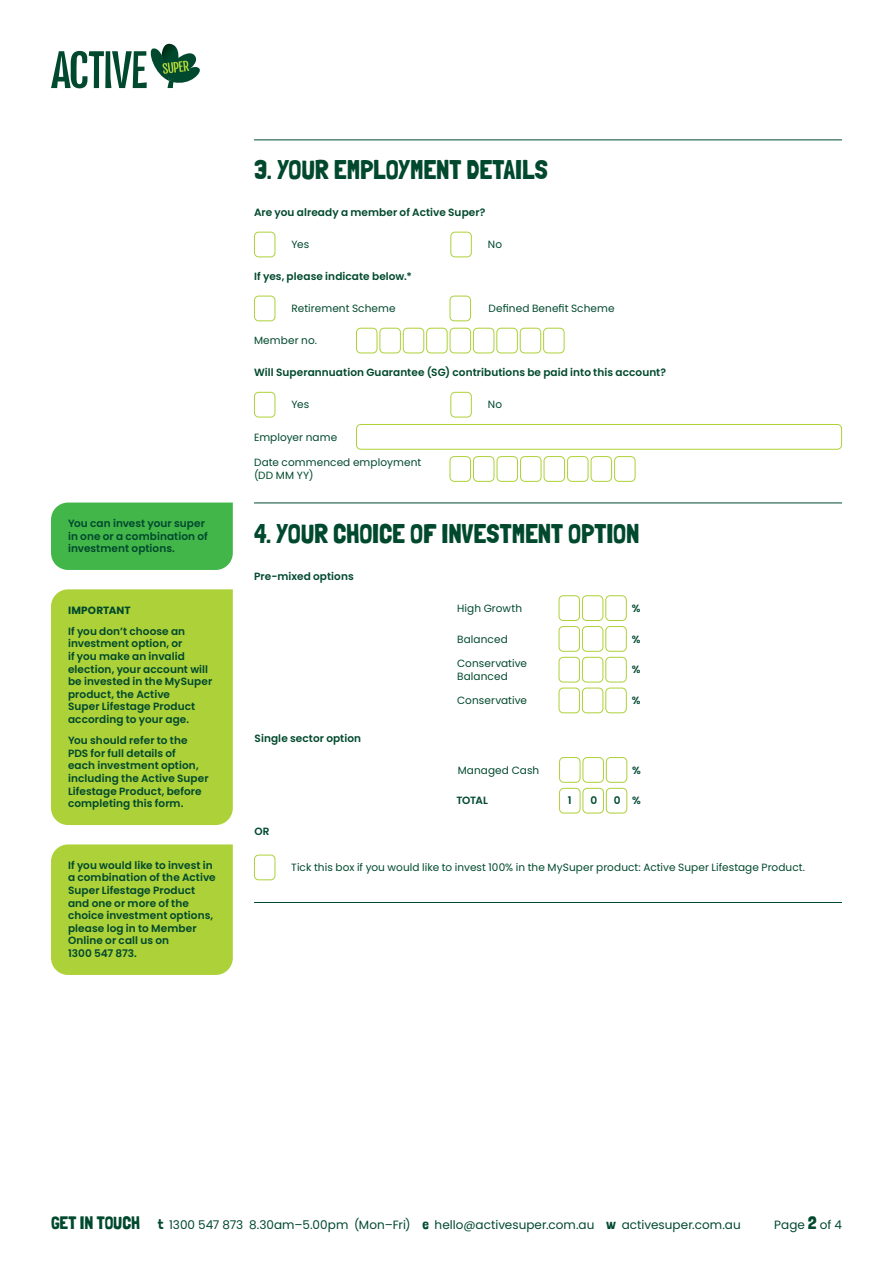
<style>
.page{position:relative;width:893px;height:1263px;background:#fff}
.page>*{position:absolute;margin:0;border:0;box-sizing:border-box;transform-origin:0 0}
.t1{font:27px "Londrina Solid";letter-spacing:-.005em;color:#00492e}
.t2{font:12px "Poppins";letter-spacing:.005em;color:#00492e}
.t3{font:600 10.5px/12.6px "Poppins";letter-spacing:.005em;color:#00492e}
.t4{font:10.5px/12.6px "Poppins";letter-spacing:.01em;color:#00492e}
.t5{font:700 10.5px "Poppins";letter-spacing:.01em;color:#00492e}
.s1{font-family:"Londrina Solid";font-size:18px}
.s2{font-family:"Londrina Solid";font-size:14.4px}
</style>
<div class="page">
<svg style="left:51px;top:44px;width:149px;height:44px"></svg>
<hr style="left:254px;top:139px;width:588px;height:1px;background:#00492e">
<hr style="left:254px;top:502px;width:588px;height:1px;background:#00492e">
<hr style="left:254px;top:902px;width:588px;height:1px;background:#00492e">
<div style="left:254px;top:232px;width:21px;height:25px;border:1px solid #add138;border-radius:4px"></div>
<div style="left:254px;top:392px;width:21px;height:25px;border:1px solid #add138;border-radius:4px"></div>
<div style="left:254px;top:855px;width:21px;height:25px;border:1px solid #add138;border-radius:4px"></div>
<div style="left:254px;top:296px;width:21px;height:25px;border:1px solid #add138;border-radius:4px"></div>
<div style="left:450px;top:296px;width:21px;height:25px;border:1px solid #add138;border-radius:4px"></div>
<div style="left:450px;top:232px;width:22px;height:25px;border:1px solid #add138;border-radius:4px"></div>
<div style="left:450px;top:392px;width:22px;height:25px;border:1px solid #add138;border-radius:4px"></div>
<div style="left:356px;top:328px;width:21px;height:25px;border:1px solid #add138;border-radius:4px"></div>
<div style="left:403px;top:328px;width:21px;height:25px;border:1px solid #add138;border-radius:4px"></div>
<div style="left:450px;top:328px;width:21px;height:25px;border:1px solid #add138;border-radius:4px"></div>
<div style="left:520px;top:328px;width:21px;height:25px;border:1px solid #add138;border-radius:4px"></div>
<div style="left:379px;top:328px;width:22px;height:25px;border:1px solid #add138;border-radius:4px"></div>
<div style="left:426px;top:328px;width:22px;height:25px;border:1px solid #add138;border-radius:4px"></div>
<div style="left:496px;top:328px;width:22px;height:25px;border:1px solid #add138;border-radius:4px"></div>
<div style="left:473px;top:328px;width:21px;height:25px;border:1px solid #add138;border-radius:4px"></div>
<div style="left:543px;top:328px;width:21px;height:25px;border:1px solid #add138;border-radius:4px"></div>
<div style="left:356px;top:424px;width:486px;height:26px;border:1px solid #add138;border-radius:4px"></div>
<div style="left:450px;top:456px;width:21px;height:26px;border:1px solid #add138;border-radius:4px"></div>
<div style="left:497px;top:456px;width:21px;height:26px;border:1px solid #add138;border-radius:4px"></div>
<div style="left:544px;top:456px;width:21px;height:26px;border:1px solid #add138;border-radius:4px"></div>
<div style="left:591px;top:456px;width:21px;height:26px;border:1px solid #add138;border-radius:4px"></div>
<div style="left:473px;top:456px;width:21px;height:26px;border:1px solid #add138;border-radius:4px"></div>
<div style="left:520px;top:456px;width:21px;height:26px;border:1px solid #add138;border-radius:4px"></div>
<div style="left:567px;top:456px;width:21px;height:26px;border:1px solid #add138;border-radius:4px"></div>
<div style="left:614px;top:456px;width:21px;height:26px;border:1px solid #add138;border-radius:4px"></div>
<div style="left:51px;top:502px;width:182px;height:68px;background:#43b649"></div>
<div style="left:51px;top:589px;width:182px;height:236px;background:#add138"></div>
<div style="left:51px;top:844px;width:182px;height:131px;background:#add138"></div>
<div style="left:559px;top:595px;width:21px;height:26px;border:1px solid #add138;border-radius:4px"></div>
<div style="left:559px;top:626px;width:21px;height:26px;border:1px solid #add138;border-radius:4px"></div>
<div style="left:559px;top:657px;width:21px;height:25px;border:1px solid #add138;border-radius:4px"></div>
<div style="left:559px;top:757px;width:21px;height:26px;border:1px solid #add138;border-radius:4px"></div>
<div style="left:559px;top:688px;width:21px;height:25px;border:1px solid #add138;border-radius:4px"></div>
<div style="left:559px;top:788px;width:21px;height:25px;border:1px solid #add138;border-radius:4px"></div>
<div style="left:605px;top:595px;width:22px;height:26px;border:1px solid #add138;border-radius:4px"></div>
<div style="left:605px;top:626px;width:22px;height:26px;border:1px solid #add138;border-radius:4px"></div>
<div style="left:605px;top:657px;width:22px;height:25px;border:1px solid #add138;border-radius:4px"></div>
<div style="left:606px;top:757px;width:21px;height:26px;border:1px solid #add138;border-radius:4px"></div>
<div style="left:605px;top:688px;width:22px;height:25px;border:1px solid #add138;border-radius:4px"></div>
<div style="left:606px;top:788px;width:21px;height:25px;border:1px solid #add138;border-radius:4px"></div>
<div style="left:582px;top:595px;width:21px;height:26px;border:1px solid #add138;border-radius:4px"></div>
<div style="left:582px;top:626px;width:21px;height:26px;border:1px solid #add138;border-radius:4px"></div>
<div style="left:582px;top:657px;width:21px;height:25px;border:1px solid #add138;border-radius:4px"></div>
<div style="left:583px;top:757px;width:21px;height:26px;border:1px solid #add138;border-radius:4px"></div>
<div style="left:582px;top:688px;width:21px;height:25px;border:1px solid #add138;border-radius:4px"></div>
<div style="left:583px;top:788px;width:21px;height:25px;border:1px solid #add138;border-radius:4px"></div>
<h1 class="t1" style="left:254px;top:153px;width:295px">3. YOUR EMPLOYMENT DETAILS</h1>
<p class="t3" style="left:254px;top:206px;width:233px">Are you already a member of Active Super?</p>
<p class="t4" style="left:292px;top:238px;width:19px">Yes</p>
<p class="t3" style="left:254px;top:270px;width:159px">If yes, please indicate below.*</p>
<p class="t4" style="left:488px;top:238px;width:16px">No</p>
<p class="t4" style="left:292px;top:302px;width:106px">Retirement Scheme</p>
<p class="t4" style="left:489px;top:302px;width:128px">Defined Benefit Scheme</p>
<p class="t4" style="left:254px;top:334px;width:64px">Member no.</p>
<p class="t3" style="left:254px;top:366px;width:414px">Will Superannuation Guarantee (SG) contributions be paid into this account?</p>
<p class="t3" style="left:68px;top:517px;width:141px">You can invest your super in one or a combination of investment options.</p>
<p class="t5" style="left:68px;top:604px;width:64px">IMPORTANT</p>
<p class="t3" style="left:68px;top:625px;width:146px">If you don’t choose an investment option, or<br>if you make an invalid election, your account will be invested in the MySuper product, the Active<br>Super Lifestage Product according to your age.</p>
<p class="t3" style="left:68px;top:734px;width:142px">You should refer to the<br>PDS for full details of<br>each investment option, including the Active Super<br>Lifestage Product, before completing this form.</p>
<p class="t3" style="left:68px;top:859px;width:149px">If you would like to invest in a combination of the Active<br>Super Lifestage Product and one or more of the choice investment options, please log in to Member<br>Online or call us on<br>1300 547 873.</p>
<p class="t4" style="left:292px;top:398px;width:19px">Yes</p>
<p class="t4" style="left:254px;top:431px;width:85px">Employer name</p>
<p class="t4" style="left:254px;top:456px;width:169px">Date commenced employment (DD MM YY)</p>
<p class="t4" style="left:488px;top:398px;width:16px">No</p>
<h1 class="t1" style="left:254px;top:518px;width:387px">4. YOUR CHOICE OF INVESTMENT OPTION</h1>
<p class="t3" style="left:254px;top:570px;width:101px">Pre-mixed options</p>
<p class="t3" style="left:255px;top:732px;width:108px">Single sector option</p>
<p class="t3" style="left:255px;top:825px;width:17px">OR</p>
<p class="t4" style="left:457px;top:602px;width:66px">High Growth</p>
<p class="t3" style="left:632px;top:602px;width:10px">%</p>
<p class="t3" style="left:632px;top:633px;width:10px">%</p>
<p class="t3" style="left:632px;top:663px;width:10px">%</p>
<p class="t4" style="left:457px;top:633px;width:52px">Balanced</p>
<p class="t4" style="left:457px;top:657px;width:72px">Conservative<br>Balanced</p>
<p class="t4" style="left:457px;top:694px;width:72px">Conservative</p>
<p class="t3" style="left:632px;top:694px;width:10px">%</p>
<p class="t4" style="left:458px;top:764px;width:83px">Managed Cash</p>
<p class="t3" style="left:632px;top:764px;width:10px">%</p>
<p class="t3" style="left:456px;top:794px;width:33px">TOTAL</p>
<p class="t3" style="left:568px;top:794px;width:5px">1</p>
<p class="t3" style="left:590px;top:794px;width:8px">0</p>
<p class="t3" style="left:614px;top:794px;width:8px">0</p>
<p class="t3" style="left:632px;top:794px;width:10px">%</p>
<p class="t4" style="left:291px;top:861px;width:515px">Tick this box if you would like to invest 100% in the MySuper product: Active Super Lifestage Product.</p>
<p class="t2" style="left:51px;top:1218px;width:691px"><span class="s1">GET IN TOUCH</span> <span class="s2">t</span> 1300 547 873 8.30am–5.00pm (Mon–Fri) <span class="s2">e</span> hello@activesuper.com.au <span class="s2">w</span> activesuper.com.au</p>
<p class="t2" style="left:774px;top:1218px;width:69px">Page <span class="s1">2</span> of 4</p>
</div>
